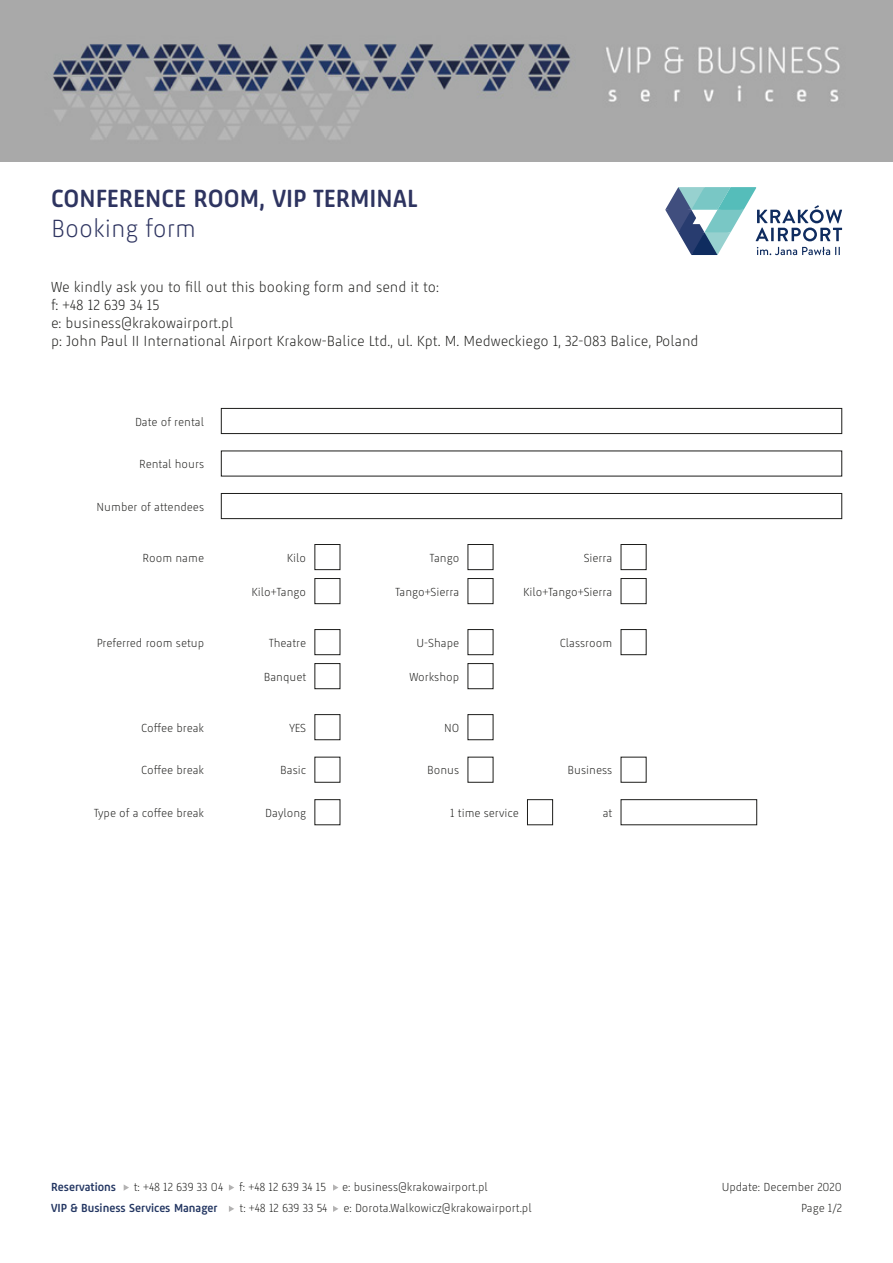
<style>
.page{position:relative;width:893px;height:1263px;background:#fff}
.page>*{position:absolute;margin:0;border:0;box-sizing:border-box;transform-origin:0 0}
.t1{font:700 25.5px "Krakow Airport";color:#2e3460}
.t2{font:300 25.5px "Krakow Airport";color:#2e3460}
.t3{font:300 15px/18px "Krakow Airport";color:#1d1d1b}
.t4{font:300 12px "Krakow Airport";color:#1d1d1b}
.t5{font:700 12px "Krakow Airport";color:#233662}
</style>
<div class="page">
<svg style="left:665px;top:187px;width:177px;height:68px"></svg>
<img style="left:0;top:0;width:893px;height:162px">
<svg style="left:229px;top:1206px;width:5px;height:6px"></svg>
<svg style="left:333px;top:1206px;width:5px;height:6px"></svg>
<svg style="left:124px;top:1185px;width:5px;height:6px"></svg>
<svg style="left:229px;top:1184px;width:5px;height:7px"></svg>
<svg style="left:333px;top:1184px;width:5px;height:7px"></svg>
<div style="left:221px;top:408px;width:621px;height:26px;border:1px solid #1d1d1b"></div>
<div style="left:221px;top:493px;width:621px;height:26px;border:1px solid #1d1d1b"></div>
<div style="left:315px;top:714px;width:25px;height:26px;border:1px solid #1d1d1b"></div>
<div style="left:527px;top:799px;width:26px;height:26px;border:1px solid #1d1d1b"></div>
<div style="left:468px;top:714px;width:25px;height:26px;border:1px solid #1d1d1b"></div>
<div style="left:621px;top:799px;width:136px;height:26px;border:1px solid #1d1d1b"></div>
<div style="left:315px;top:544px;width:25px;height:26px;border:1px solid #1d1d1b"></div>
<div style="left:315px;top:629px;width:25px;height:26px;border:1px solid #1d1d1b"></div>
<div style="left:315px;top:663px;width:25px;height:26px;border:1px solid #1d1d1b"></div>
<div style="left:315px;top:578px;width:25px;height:26px;border:1px solid #1d1d1b"></div>
<div style="left:468px;top:544px;width:25px;height:26px;border:1px solid #1d1d1b"></div>
<div style="left:468px;top:629px;width:25px;height:26px;border:1px solid #1d1d1b"></div>
<div style="left:468px;top:663px;width:25px;height:26px;border:1px solid #1d1d1b"></div>
<div style="left:468px;top:578px;width:25px;height:26px;border:1px solid #1d1d1b"></div>
<div style="left:621px;top:544px;width:25px;height:26px;border:1px solid #1d1d1b"></div>
<div style="left:621px;top:629px;width:25px;height:26px;border:1px solid #1d1d1b"></div>
<div style="left:621px;top:578px;width:25px;height:26px;border:1px solid #1d1d1b"></div>
<h1 class="t1" style="left:51px;top:182px;width:368px">CONFERENCE ROOM, VIP TERMINAL</h1>
<h1 class="t2" style="left:51px;top:213px;width:147px">Booking form</h1>
<p class="t3" style="left:51px;top:278px;width:649px">We kindly ask you to fill out this booking form and send it to:<br>f: +48 12 639 34 15<br>e: business@krakowairport.pl<br>p: John Paul II International Airport Krakow-Balice Ltd., ul. Kpt. M. Medweckiego 1, 32-083 Balice, Poland</p>
<p class="t4" style="left:135px;top:414px;width:71px">Date of rental</p>
<p class="t4" style="left:139px;top:457px;width:66px">Rental hours</p>
<p class="t4" style="left:97px;top:499px;width:109px">Number of attendees</p>
<p class="t4" style="left:143px;top:550px;width:63px">Room name</p>
<p class="t4" style="left:97px;top:635px;width:109px">Preferred room setup</p>
<p class="t4" style="left:141px;top:720px;width:64px">Coffee break</p>
<p class="t4" style="left:141px;top:763px;width:64px">Coffee break</p>
<p class="t4" style="left:94px;top:805px;width:111px">Type of a coffee break</p>
<p class="t4" style="left:287px;top:550px;width:21px">Kilo</p>
<p class="t4" style="left:252px;top:584px;width:56px">Kilo+Tango</p>
<p class="t4" style="left:269px;top:635px;width:39px">Theatre</p>
<p class="t4" style="left:264px;top:669px;width:44px">Banquet</p>
<p class="t4" style="left:289px;top:720px;width:18px">YES</p>
<p class="t4" style="left:280px;top:763px;width:27px">Basic</p>
<p class="t4" style="left:265px;top:805px;width:42px">Daylong</p>
<p class="t4" style="left:430px;top:550px;width:31px">Tango</p>
<p class="t4" style="left:584px;top:550px;width:30px">Sierra</p>
<p class="t4" style="left:395px;top:584px;width:65px">Tango+Sierra</p>
<p class="t4" style="left:523px;top:584px;width:91px">Kilo+Tango+Sierra</p>
<p class="t4" style="left:416px;top:635px;width:44px">U-Shape</p>
<p class="t4" style="left:409px;top:669px;width:51px">Workshop</p>
<p class="t4" style="left:560px;top:635px;width:54px">Classroom</p>
<p class="t4" style="left:444px;top:720px;width:17px">NO</p>
<p class="t4" style="left:427px;top:763px;width:34px">Bonus</p>
<p class="t4" style="left:568px;top:763px;width:46px">Business</p>
<p class="t4" style="left:450px;top:805px;width:70px">1 time service</p>
<p class="t4" style="left:603px;top:805px;width:11px">at</p>
<p class="t5" style="left:51px;top:1179px;width:67px">Reservations</p>
<p class="t4" style="left:134px;top:1179px;width:91px">t: +48 12 639 33 04</p>
<p class="t4" style="left:239px;top:1179px;width:88px">f: +48 12 639 34 15</p>
<p class="t4" style="left:342px;top:1179px;width:147px">e: business@krakowairport.pl</p>
<p class="t4" style="left:722px;top:1179px;width:122px">Update: December 2020</p>
<p class="t5" style="left:51px;top:1200px;width:168px">VIP &amp; Business Services Manager</p>
<p class="t4" style="left:240px;top:1200px;width:89px">t: +48 12 639 33 54</p>
<p class="t4" style="left:343px;top:1200px;width:190px">e: Dorota.Walkowicz@krakowairport.pl</p>
<p class="t4" style="left:801px;top:1200px;width:42px">Page 1/2</p>
</div>
